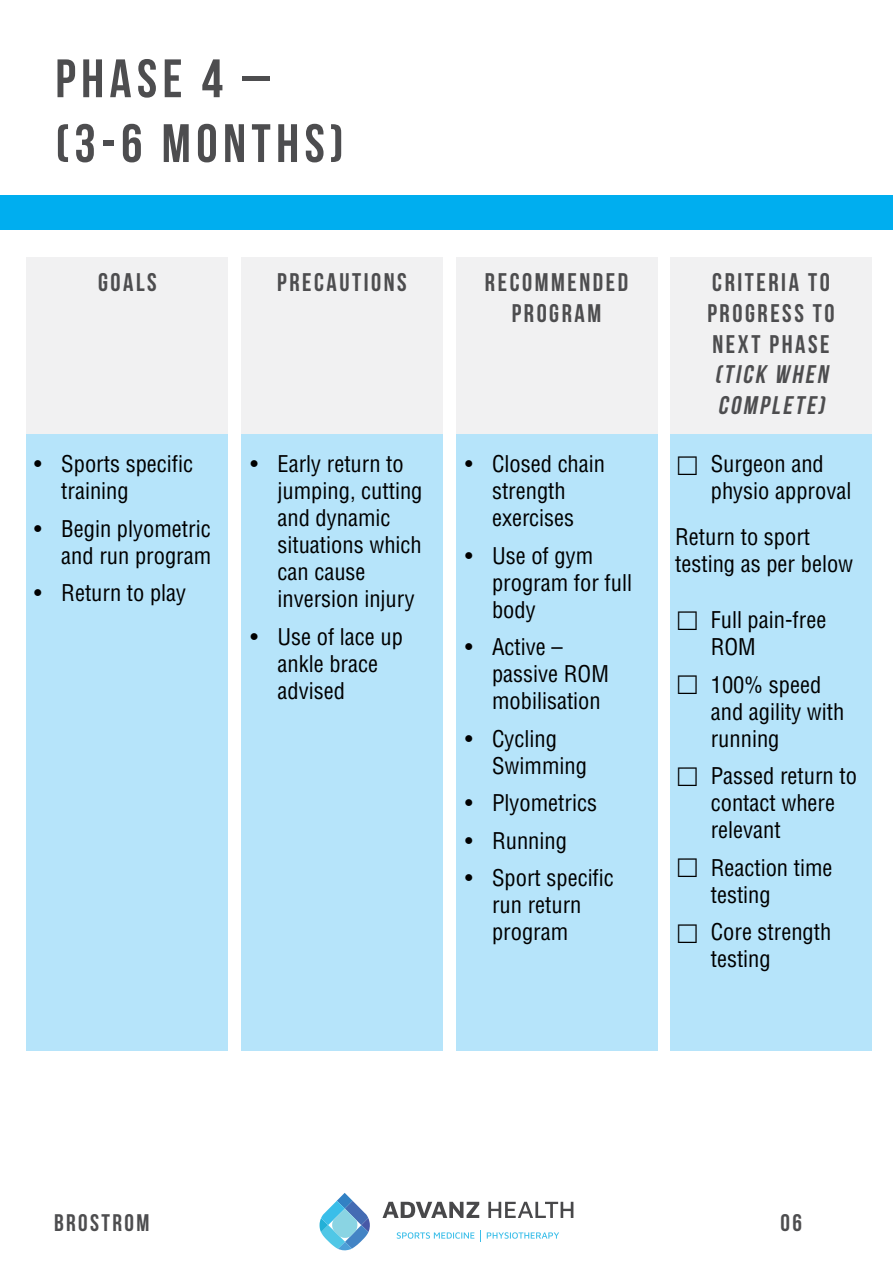
<style>
.page{position:relative;width:893px;height:1263px;background:#fff}
.page>*{position:absolute;margin:0;border:0;box-sizing:border-box;transform-origin:0 0}
.t1{font:54px/64.8px "Bebas Neue";letter-spacing:.1em;color:#4d4d4f}
.t2{font:25.5px/30.6px "Bebas Neue";letter-spacing:.1em;color:#4d4d4f;text-align:center}
.t3{font:24px "Bebas Neue";letter-spacing:.1em;color:#4d4d4f}
.t4{font:condensed 22.5px/27px "Helvetica";color:#000}
.s1{font-style:italic}
</style>
<div class="page">
<svg style="left:320px;top:1193px;width:50px;height:57px"></svg>
<svg style="left:487px;top:1232px;width:72px;height:7px"></svg>
<svg style="left:397px;top:1232px;width:77px;height:7px"></svg>
<svg style="left:382px;top:1202px;width:97px;height:16px"></svg>
<svg style="left:488px;top:1202px;width:85px;height:16px"></svg>
<div style="left:0;top:196px;width:893px;height:34px;background:#00aeef"></div>
<div style="left:27px;top:257px;width:201px;height:793px;background:#f1f1f2"></div>
<div style="left:456px;top:257px;width:201px;height:793px;background:#f1f1f2"></div>
<div style="left:241px;top:257px;width:202px;height:793px;background:#f1f1f2"></div>
<div style="left:670px;top:257px;width:202px;height:793px;background:#f1f1f2"></div>
<div style="left:670px;top:434px;width:202px;height:616px;background:#b6e4fa"></div>
<div style="left:456px;top:434px;width:201px;height:616px;background:#b6e4fa"></div>
<div style="left:241px;top:434px;width:202px;height:616px;background:#b6e4fa"></div>
<div style="left:27px;top:434px;width:201px;height:616px;background:#b6e4fa"></div>
<p class="t1" style="left:55px;top:45px;width:290px">PHASE 4 – (3-6 MONTHS)</p>
<p class="t2" style="left:98px;top:267px;width:60px">GOALS</p>
<p class="t2" style="left:277px;top:267px;width:131px">PRECAUTIONS</p>
<p class="t2" style="left:485px;top:267px;width:145px">RECOMMENDED<br>PROGRAM</p>
<p class="t2" style="left:707px;top:267px;width:129px">CRITERIA TO<br>PROGRESS TO<br>NEXT PHASE <span class="s1">(TICK WHEN<br>COMPLETE)</span></p>
<p class="t4" style="left:61px;top:450px;width:133px;text-indent:-27px">• Sports specific training</p>
<p class="t4" style="left:34px;top:515px;width:178px;text-align:right">• Begin plyometric and run program</p>
<p class="t4" style="left:34px;top:579px;width:153px">• Return to play</p>
<p class="t4" style="left:277px;top:450px;width:146px;text-indent:-27px">• Early return to jumping, cutting and dynamic situations which can cause inversion injury</p>
<p class="t4" style="left:277px;top:623px;width:127px;text-indent:-27px">• Use of lace up ankle brace advised</p>
<p class="t4" style="left:465px;top:450px;width:142px;text-align:center">• Closed chain strength exercises</p>
<p class="t4" style="left:492px;top:542px;width:141px;text-indent:-27px">• Use of gym program for full body</p>
<p class="t4" style="left:492px;top:633px;width:118px;text-indent:-27px">• Active – passive ROM mobilisation</p>
<p class="t4" style="left:492px;top:725px;width:97px;text-indent:-27px">• Cycling<br>Swimming</p>
<p class="t4" style="left:465px;top:789px;width:133px">• Plyometrics</p>
<p class="t4" style="left:465px;top:827px;width:103px">• Running</p>
<p class="t4" style="left:492px;top:864px;width:123px;text-indent:-27px">• Sport specific run return program</p>
<p class="t4" style="left:711px;top:450px;width:142px">Surgeon and physio approval</p>
<p class="t4" style="left:675px;top:523px;width:180px">Return to sport testing as per below</p>
<p class="t4" style="left:711px;top:606px;width:117px">Full pain-free<br>ROM</p>
<p class="t4" style="left:711px;top:671px;width:135px">100% speed and agility with running</p>
<p class="t4" style="left:711px;top:762px;width:148px">Passed return to contact where relevant</p>
<p class="t4" style="left:711px;top:854px;width:123px">Reaction time testing</p>
<p class="t4" style="left:711px;top:918px;width:122px">Core strength testing</p>
<p class="t3" style="left:54px;top:1210px;width:97px">BROSTROM</p>
<p class="t3" style="left:781px;top:1210px;width:23px">06</p>
</div>
